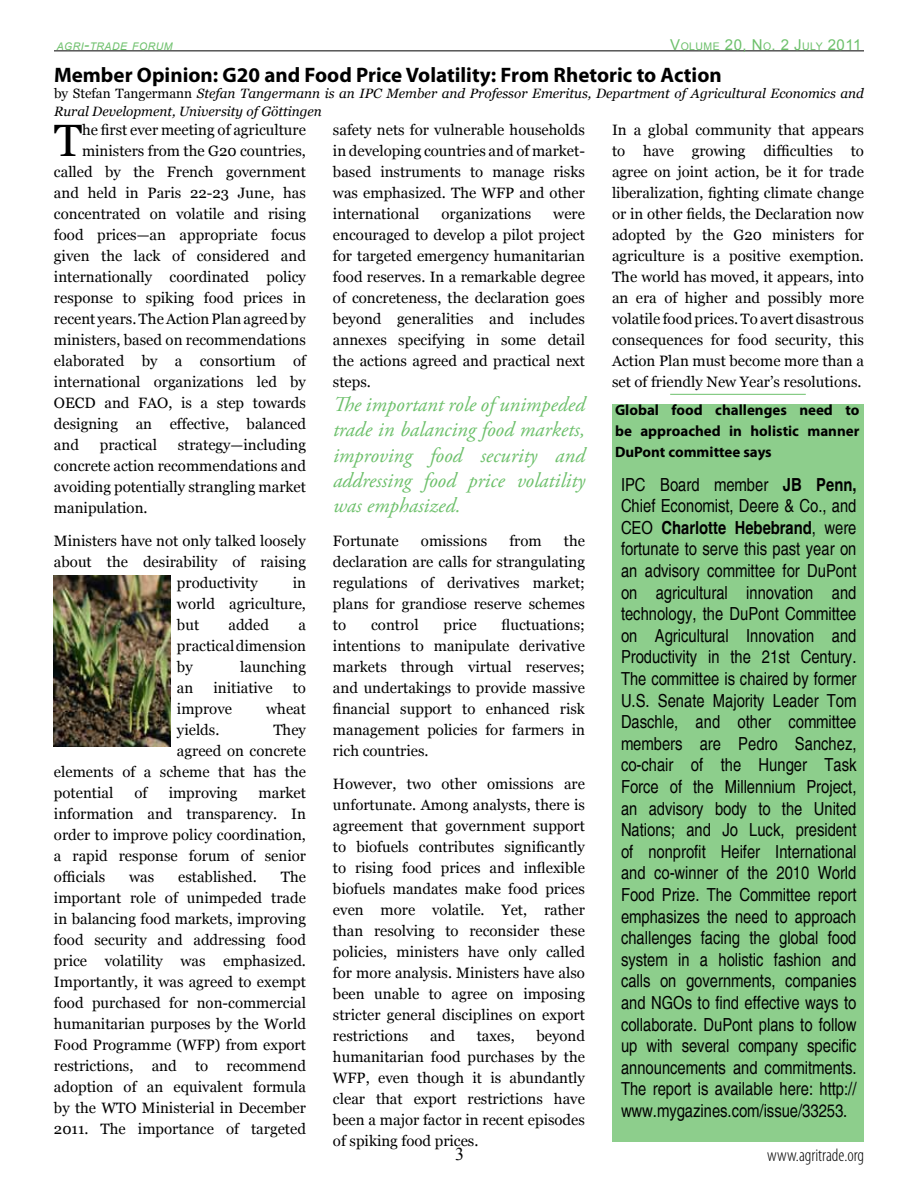
<style>
.page{position:relative;width:918px;height:1188px;background:#fff}
.page>*{position:absolute;margin:0;border:0;box-sizing:border-box;transform-origin:0 0}
.t1{font:45.3px "Georgia";color:#000}
.t2{font:italic 21px/25.2px "Adobe Garamond Pro";color:#6dc06b;text-align:justify}
.t3{font:700 21px "Myriad Pro";color:#000}
.t4{font:condensed 18px/21.6px "Helvetica";color:#000;text-align:justify}
.t5{font:300 condensed 18px "Myriad Pro";color:#000}
.t6{font:18px "Times New Roman";color:#000}
.t7{font:15px/21px "Georgia";color:#000;text-align:justify}
.t8{font:700 15px/21px "Myriad Pro";color:#000;text-align:justify}
.t9{font:15px "Arial";letter-spacing:.03em;color:#6dc06b}
.t10{font:italic 13.5px/18px "Georgia";color:#000}
.t11{font:italic 10.5px "Arial";letter-spacing:.045em;color:#6dc06b}
.s1{font-size:15px}
.s2{font-size:10.5px}
.s3{font-style:normal}
.s4{font-weight:700}
</style>
<div class="page">
<hr style="left:54px;top:50px;width:810px;height:1px;background:#000">
<div style="left:612px;top:404px;width:252px;height:738px;background:#8dce8c"></div>
<img style="left:54px;top:575px;width:117px;height:172px">
<hr style="left:670px;top:394px;width:136px;height:1px;background:#6dc06b">
<p class="t11" style="left:57px;top:39px;width:117px">AGRI<span class="s1">-</span>TRADE FORUM</p>
<p class="t9" style="left:670px;top:35px;width:193px">V<span class="s2">OLUME</span> 20, N<span class="s2">O</span>. 2 J<span class="s2">ULY</span> 2011</p>
<h2 class="t3" style="left:54px;top:61px;width:669px">Member Opinion: G20 and Food Price Volatility: From Rhetoric to Action</h2>
<h1 class="t1" style="left:54px;top:115px;width:30px">T</h1>
<p class="t7" style="left:82px;top:119px;width:225px">he first ever meeting of agriculture</p>
<p class="t10" style="left:54px;top:84px;width:812px"><span class="s3">by Stefan Tangermann</span> Stefan Tangermann is an IPC Member and Professor Emeritus, Department of Agricultural Economics and<br>Rural Development, University of Göttingen</p>
<p class="t7" style="left:612px;top:119px;width:253px">In a global community that appears to have growing difficulties to agree on joint action, be it for trade liberalization, fighting climate change or in other fields, the Declaration now adopted by the G20 ministers for agriculture is a positive exemption.<br>The world has moved, it appears, into an era of higher and possibly more volatile food prices. To avert disastrous consequences for food security, this Action Plan must become more than a set of friendly New Year’s resolutions.</p>
<p class="t7" style="left:333px;top:119px;width:253px">safety nets for vulnerable households in developing countries and of market&shy;based instruments to manage risks was emphasized. The WFP and other international</p>
<p class="t7" style="left:82px;top:140px;width:225px">ministers from the G20 countries,</p>
<p class="t7" style="left:54px;top:161px;width:253px">called by the French government</p>
<p class="t7" style="left:54px;top:182px;width:254px">and held in Paris 22-23 June, has</p>
<p class="t7" style="left:54px;top:203px;width:253px">concentrated on volatile and rising</p>
<p class="t7" style="left:54px;top:224px;width:253px">food prices—an appropriate focus</p>
<p class="t7" style="left:54px;top:245px;width:253px">given the lack of considered and</p>
<p class="t7" style="left:54px;top:266px;width:253px">internationally coordinated policy</p>
<p class="t7" style="left:54px;top:287px;width:253px">response to spiking food prices in</p>
<p class="t7" style="left:54px;top:308px;width:254px">recent years. The Action Plan agreed by</p>
<p class="t7" style="left:54px;top:329px;width:253px">ministers, based on recommendations</p>
<p class="t7" style="left:54px;top:350px;width:253px">elaborated by a consortium of</p>
<p class="t7" style="left:54px;top:371px;width:253px">international organizations led by</p>
<p class="t7" style="left:54px;top:392px;width:253px">OECD and FAO, is a step towards</p>
<p class="t7" style="left:54px;top:413px;width:253px">designing an effective, balanced</p>
<p class="t7" style="left:54px;top:434px;width:27px">and</p>
<p class="t7" style="left:100px;top:434px;width:59px">practical</p>
<p class="t7" style="left:442px;top:203px;width:91px">organizations</p>
<p class="t7" style="left:333px;top:203px;width:254px;text-indent:220px">were encouraged to develop a pilot project for targeted emergency humanitarian food reserves. In a remarkable degree of concreteness, the declaration goes beyond generalities and includes annexes specifying in some detail the actions agreed and practical next steps.</p>
<h2 class="t2" style="left:333px;top:393px;width:254px">The important role of unimpeded trade in balancing food markets, improving food security and addressing food price volatility was emphasized.</h2>
<p class="t8" style="left:615px;top:399px;width:246px">Global food challenges need to be approached in holistic manner DuPont committee says</p>
<p class="t4" style="left:621px;top:473px;width:237px">IPC Board member <span class="s4">JB Penn, </span>Chief Economist, Deere &amp; Co., and CEO <span class="s4">Charlotte Hebebrand</span>, were fortunate to serve this past year on an advisory committee for DuPont on agricultural innovation and technology, the DuPont Committee on Agricultural Innovation and Productivity in the 21st Century.<br>The committee is chaired by former U.S. Senate Majority Leader Tom Daschle, and other committee members are Pedro Sanchez, co-chair of the Hunger Task Force of the Millennium Project, an advisory body to the United Nations; and Jo Luck, president of nonprofit Heifer International and co-winner of the 2010 World Food Prize. The Committee report emphasizes the need to approach challenges facing the global food system in a holistic fashion and calls on governments, companies and NGOs to find effective ways to collaborate. DuPont plans to follow up with several company specific announcements and commitments.<br>The report is available here: http:// www.mygazines.com/issue/33253.</p>
<p class="t7" style="left:54px;top:434px;width:253px;text-indent:124px">strategy—including concrete action recommendations and avoiding potentially strangling market manipulation.</p>
<p class="t7" style="left:54px;top:530px;width:253px">Ministers have not only talked loosely</p>
<p class="t7" style="left:54px;top:551px;width:254px">about the desirability of raising</p>
<p class="t7" style="left:177px;top:572px;width:82px">productivity</p>
<p class="t7" style="left:333px;top:530px;width:254px;text-indent:231px">the declaration are calls for strangulating regulations of derivatives market; plans for grandiose reserve schemes to</p>
<p class="t7" style="left:333px;top:530px;width:67px">Fortunate</p>
<p class="t7" style="left:421px;top:530px;width:68px">omissions</p>
<p class="t7" style="left:509px;top:530px;width:34px">from</p>
<p class="t7" style="left:177px;top:572px;width:130px;text-indent:116px">in world agriculture, but</p>
<p class="t7" style="left:333px;top:614px;width:254px;text-indent:169px">fluctuations; intentions to manipulate derivative markets through virtual reserves; and undertakings to provide massive financial support to enhanced risk management policies for farmers in rich countries.</p>
<p class="t7" style="left:333px;top:773px;width:254px">However, two other omissions are unfortunate. Among analysts, there is agreement that government support to biofuels contributes significantly to rising food prices and inflexible biofuels mandates make food prices even more volatile. Yet, rather than resolving to reconsider these policies, ministers have only called for more analysis. Ministers have also been unable to agree on imposing stricter general disciplines on export restrictions</p>
<p class="t7" style="left:371px;top:614px;width:49px">control</p>
<p class="t7" style="left:444px;top:614px;width:35px">price</p>
<p class="t7" style="left:228px;top:614px;width:42px">added</p>
<p class="t7" style="left:177px;top:614px;width:130px;text-indent:121px">a practical dimension by</p>
<p class="t7" style="left:240px;top:656px;width:67px">launching</p>
<p class="t7" style="left:177px;top:677px;width:18px">an</p>
<p class="t7" style="left:214px;top:677px;width:61px">initiative</p>
<p class="t7" style="left:293px;top:677px;width:15px">to</p>
<p class="t7" style="left:177px;top:698px;width:57px">improve</p>
<p class="t7" style="left:266px;top:698px;width:41px">wheat</p>
<p class="t7" style="left:177px;top:719px;width:44px">yields.</p>
<p class="t7" style="left:273px;top:719px;width:34px">They</p>
<p class="t7" style="left:177px;top:740px;width:130px">agreed on concrete</p>
<p class="t7" style="left:54px;top:761px;width:253px">elements of a scheme that has the</p>
<p class="t7" style="left:54px;top:782px;width:61px">potential</p>
<p class="t7" style="left:135px;top:782px;width:14px">of</p>
<p class="t7" style="left:169px;top:782px;width:70px">improving</p>
<p class="t7" style="left:54px;top:782px;width:253px;text-indent:205px">market information and transparency. In order to improve policy coordination, a rapid response forum of senior officials</p>
<p class="t7" style="left:54px;top:866px;width:254px;text-indent:227px">The important role of unimpeded trade in balancing food markets, improving food security and addressing food price volatility was emphasized.<br>Importantly, it was agreed to exempt food purchased for non-commercial humanitarian purposes by the World Food Programme (WFP) from export restrictions, and to recommend adoption of an equivalent formula by the WTO Ministerial in December 2011. The importance of targeted</p>
<p class="t7" style="left:129px;top:866px;width:27px">was</p>
<p class="t7" style="left:178px;top:866px;width:80px">established.</p>
<p class="t7" style="left:333px;top:1025px;width:254px;text-indent:203px">beyond humanitarian food purchases by the WFP, even though it is abundantly clear that export restrictions have been a major factor in recent episodes of spiking food prices.</p>
<p class="t7" style="left:430px;top:1025px;width:27px">and</p>
<p class="t7" style="left:477px;top:1025px;width:40px">taxes,</p>
<p class="t6" style="left:455px;top:1142px;width:10px">3</p>
<p class="t5" style="left:767px;top:1144px;width:98px">www.agritrade.org</p>
</div>
